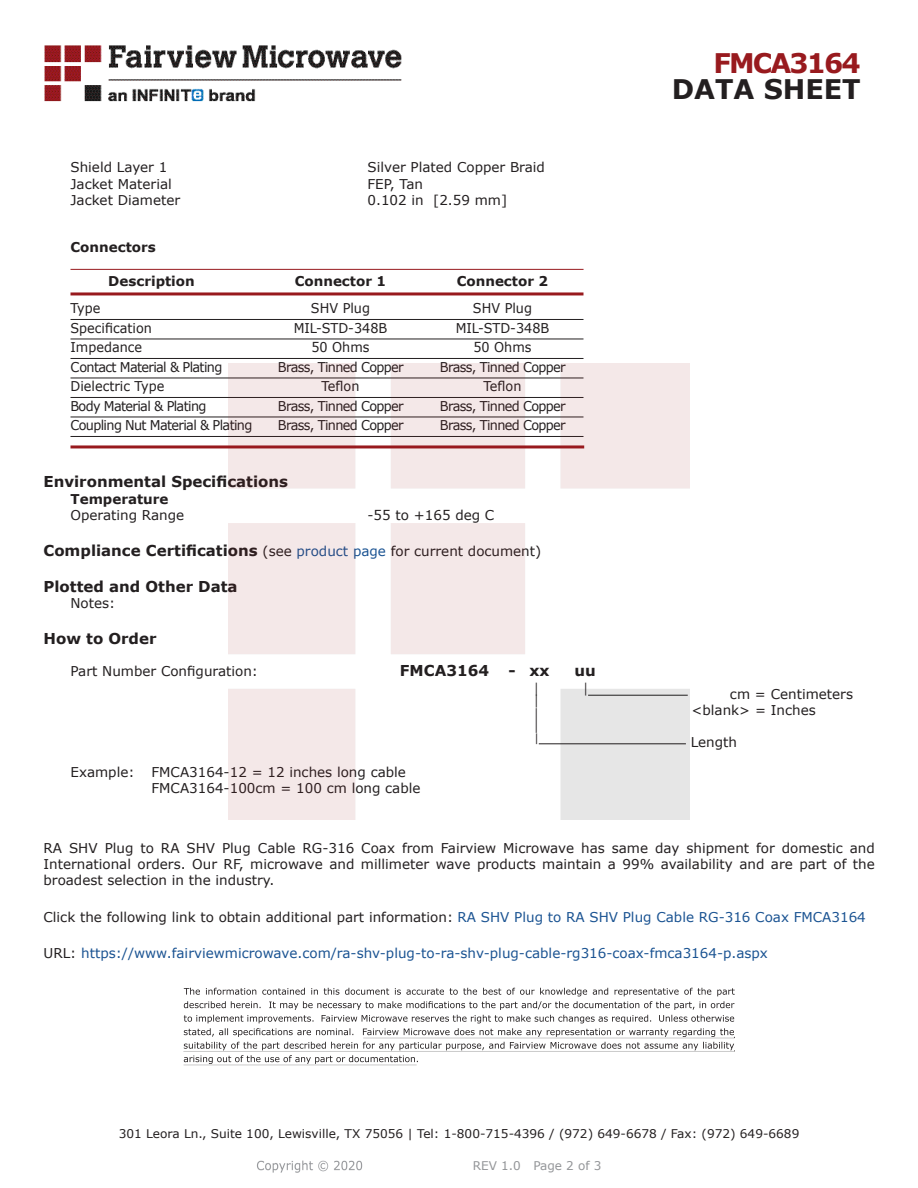
<style>
.page{position:relative;width:918px;height:1188px;background:#fff}
.page>*{position:absolute;margin:0;border:0;box-sizing:border-box;transform-origin:0 0}
.t1{font:700 27px "Verdana";color:#231f20}
.FM{font:700 27px "Verdana";letter-spacing:-.07em;color:#981a1e}
.Specs_Para{font:25.8px "Verdana";color:#231f20;scale:.39 1}
.Head1_for_Compliance{font:700 15px "Verdana";color:#231f20}
.Head1{font:700 15px "Verdana";color:#231f20}
.Specs_Para-2{font:700 15px "Verdana";color:#231f20}
.Web_Description_Para{font:13.5px/16.2px "Verdana";color:#231f20;text-align:justify}
.Specs_Para-3{font:13.5px "Verdana";color:#231f20}
.Table_Body_Connector{font:13.5px "Verdana";letter-spacing:-.05em;color:#231f20;scale:.95 1}
.URL_para{font:13.5px "Verdana";color:#1a5392}
.Table_Body_Connector-2{font:13.5px "Verdana";color:#231f20;scale:.95 1}
.Table_Header_Connect{font:700 13.5px "Verdana";color:#231f20}
.Head2_after_Head1{font:700 13.5px "Verdana";color:#231f20}
.Head2{font:700 13.5px "Verdana";color:#231f20}
.Specs_Para-4{font:13.5px "Verdana";color:#231f20;scale:.75 1}
.t2{font:12px "Verdana";color:#231f20}
.REV_Info{font:12px "Verdana";color:#939598}
.Specs_Para-5{font:11.25px "Verdana";color:#231f20;scale:.86 1}
.s1{font-weight:400;font-size:13.5px}
.s2{font-weight:400;font-size:13.5px;color:#1a5392}
.s3{color:#1a5392}
.s4{color:#231f20}
</style>
<div class="page">
<hr style="left:70px;top:269px;width:514px;height:1px;background:#981a1e">
<hr style="left:70px;top:292px;width:514px;height:3px;background:#981a1e">
<hr style="left:70px;top:319px;width:514px;height:1px;background:#231f20">
<hr style="left:70px;top:339px;width:514px;height:1px;background:#231f20">
<hr style="left:70px;top:358px;width:514px;height:1px;background:#231f20">
<hr style="left:70px;top:378px;width:514px;height:1px;background:#231f20">
<hr style="left:70px;top:397px;width:514px;height:1px;background:#231f20">
<hr style="left:70px;top:417px;width:514px;height:1px;background:#231f20">
<hr style="left:70px;top:436px;width:514px;height:1px;background:#231f20">
<hr style="left:70px;top:445px;width:514px;height:3px;background:#981a1e">
<svg style="left:184px;top:988px;width:551px;height:76px"></svg>
<hr style="left:363px;top:1038px;width:372px;height:1px;background:#231f20">
<hr style="left:183px;top:1051px;width:551px;height:1px;background:#231f20">
<hr style="left:184px;top:1065px;width:233px;height:1px;background:#231f20">
<img style="left:257px;top:1160px;width:106px;height:13px">
<img style="left:228px;top:364px;width:462px;height:456px">
<img style="left:44px;top:45px;width:358px;height:57px">
<p class="Specs_Para-3" style="left:70px;top:158px;width:98px">Shield Layer 1</p>
<p class="Specs_Para-3" style="left:368px;top:158px;width:179px">Silver Plated Copper Braid</p>
<p class="Specs_Para-3" style="left:70px;top:174px;width:103px">Jacket Material</p>
<p class="Specs_Para-3" style="left:368px;top:174px;width:57px">FEP, Tan</p>
<p class="Specs_Para-3" style="left:70px;top:191px;width:111px">Jacket Diameter</p>
<p class="Specs_Para-3" style="left:368px;top:191px;width:141px">0.102 in [2.59 mm]</p>
<p class="Head2" style="left:70px;top:238px;width:87px">Connectors</p>
<p class="Table_Header_Connect" style="left:108px;top:272px;width:88px">Description</p>
<p class="Table_Header_Connect" style="left:295px;top:272px;width:93px">Connector 1</p>
<p class="Table_Header_Connect" style="left:457px;top:272px;width:93px">Connector 2</p>
<p class="Table_Body_Connector" style="left:70px;top:299px;width:33px">Type</p>
<p class="Table_Body_Connector" style="left:311px;top:299px;width:64px">SHV Plug</p>
<p class="Table_Body_Connector" style="left:473px;top:299px;width:64px">SHV Plug</p>
<p class="Table_Body_Connector-2" style="left:70px;top:319px;width:87px">Specification</p>
<p class="Table_Body_Connector-2" style="left:294px;top:319px;width:100px">MIL-STD-348B</p>
<p class="Table_Body_Connector-2" style="left:456px;top:319px;width:100px">MIL-STD-348B</p>
<p class="Table_Body_Connector-2" style="left:70px;top:338px;width:77px">Impedance</p>
<p class="Table_Body_Connector" style="left:311px;top:338px;width:63px">50 Ohms</p>
<p class="Table_Body_Connector" style="left:473px;top:338px;width:63px">50 Ohms</p>
<p class="Table_Body_Connector" style="left:70px;top:358px;width:161px">Contact Material &amp; Plating</p>
<p class="Table_Body_Connector" style="left:278px;top:358px;width:134px">Brass, Tinned Copper</p>
<p class="Table_Body_Connector" style="left:440px;top:358px;width:134px">Brass, Tinned Copper</p>
<p class="Table_Body_Connector-2" style="left:70px;top:377px;width:100px">Dielectric Type</p>
<p class="Table_Body_Connector" style="left:321px;top:377px;width:42px">Teflon</p>
<p class="Table_Body_Connector" style="left:483px;top:377px;width:42px">Teflon</p>
<p class="Table_Body_Connector" style="left:70px;top:397px;width:145px">Body Material &amp; Plating</p>
<p class="Table_Body_Connector" style="left:278px;top:397px;width:134px">Brass, Tinned Copper</p>
<p class="Table_Body_Connector" style="left:440px;top:397px;width:134px">Brass, Tinned Copper</p>
<p class="Table_Body_Connector" style="left:70px;top:416px;width:193px">Coupling Nut Material &amp; Plating</p>
<p class="Table_Body_Connector" style="left:278px;top:416px;width:134px">Brass, Tinned Copper</p>
<p class="Table_Body_Connector" style="left:440px;top:416px;width:134px">Brass, Tinned Copper</p>
<p class="FM" style="left:714px;top:44px;width:149px">FMCA3164</p>
<p class="t1" style="left:672px;top:70px;width:191px">DATA SHEET</p>
<p class="Head1" style="left:44px;top:471px;width:246px">Environmental Specifications</p>
<p class="Head2_after_Head1" style="left:70px;top:489px;width:100px">Temperature</p>
<p class="Specs_Para-3" style="left:70px;top:506px;width:115px">Operating Range</p>
<p class="Specs_Para-3" style="left:368px;top:506px;width:128px">-55 to +165 deg C</p>
<p class="Head1_for_Compliance" style="left:44px;top:540px;width:499px">Compliance Certifications <span class="s1">(see</span> <span class="s2">product page</span> <span class="s1">for current document)</span></p>
<p class="Head1_for_Compliance" style="left:44px;top:576px;width:196px">Plotted and Other Data</p>
<p class="Specs_Para-3" style="left:70px;top:594px;width:46px">Notes:</p>
<p class="Head1_for_Compliance" style="left:44px;top:628px;width:115px">How to Order</p>
<p class="Specs_Para-3" style="left:70px;top:661px;width:189px">Part Number Configuration:</p>
<p class="Specs_Para-2" style="left:400px;top:659px;width:91px">FMCA3164</p>
<p class="Specs_Para-2" style="left:509px;top:659px;width:43px">- xx</p>
<p class="Specs_Para-2" style="left:575px;top:659px;width:23px">uu</p>
<p class="Specs_Para-4" style="left:534px;top:678px;width:8px">|</p>
<p class="Specs_Para-4" style="left:584px;top:678px;width:8px">|</p>
<p class="Specs_Para-3" style="left:730px;top:684px;width:125px">cm = Centimeters</p>
<p class="Specs_Para-4" style="left:534px;top:691px;width:8px">|</p>
<p class="Specs_Para-3" style="left:692px;top:701px;width:126px">&lt;blank&gt; = Inches</p>
<p class="Specs_Para" style="left:534px;top:701px;width:13px">|</p>
<p class="Specs_Para-5" style="left:534px;top:730px;width:7px">|</p>
<p class="Specs_Para-3" style="left:691px;top:733px;width:48px">Length</p>
<p class="Specs_Para-3" style="left:70px;top:763px;width:66px">Example:</p>
<p class="Specs_Para-3" style="left:152px;top:763px;width:256px">FMCA3164-12 = 12 inches long cable</p>
<p class="Specs_Para-3" style="left:152px;top:779px;width:271px">FMCA3164-100cm = 100 cm long cable</p>
<p class="Web_Description_Para" style="left:44px;top:840px;width:833px">RA SHV Plug to RA SHV Plug Cable RG-316 Coax from Fairview Microwave has same day shipment for domestic and International orders. Our RF, microwave and millimeter wave products maintain a 99% availability and are part of the broadest selection in the industry.</p>
<p class="Web_Description_Para" style="left:44px;top:908px;width:824px">Click the following link to obtain additional part information: <span class="s3">RA SHV Plug to RA SHV Plug Cable RG-316 Coax FMCA3164</span></p>
<p class="URL_para" style="left:44px;top:944px;width:726px"><span class="s4">URL:</span> https://www.fairviewmicrowave.com/ra-shv-plug-to-ra-shv-plug-cable-rg316-coax-fmca3164-p.aspx</p>
<p class="t2" style="left:119px;top:1125px;width:682px">301 Leora Ln., Suite 100, Lewisville, TX 75056 | Tel: 1-800-715-4396 / (972) 649-6678 / Fax: (972) 649-6689</p>
<p class="REV_Info" style="left:473px;top:1157px;width:130px">REV 1.0 Page 2 of 3</p>
</div>
